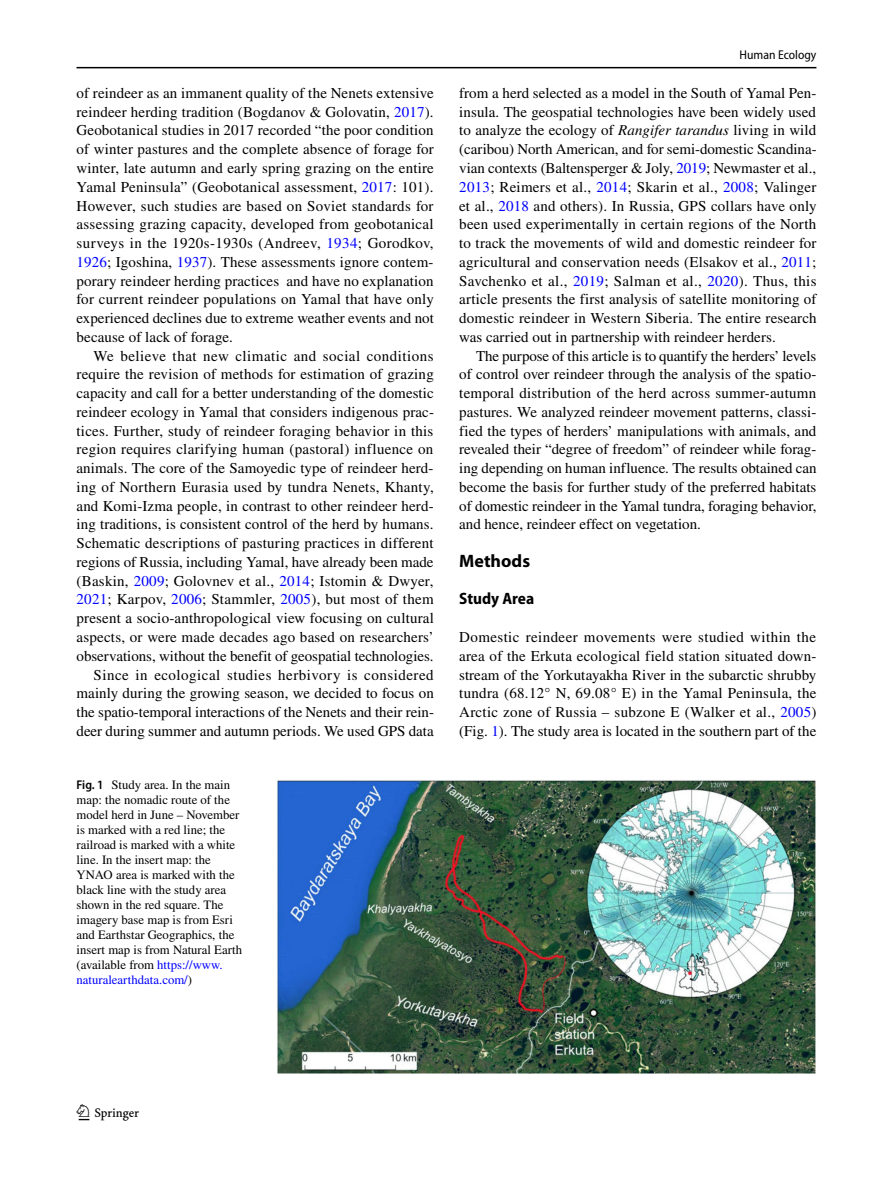
<style>
.page{position:relative;width:893px;height:1187px;background:#fff}
.page>*{position:absolute;margin:0;border:0;box-sizing:border-box;transform-origin:0 0}
.t1{font:22.5px "Springnew Regular 2";color:#000}
.t2{font:700 18px "Myriad Pro";color:#000}
.t3{font:700 semi-condensed 16.5px "Myriad Pro";color:#000}
.t4{font:15px/18.8px "STIX";letter-spacing:.005em;color:#000;text-align:justify}
.t5{font:12.75px/15px "STIX";color:#000}
.t6{font:semi-condensed 12.75px "Myriad Pro";color:#000}
.s1{color:#00f}
.s2{font-family:"Myriad Pro";font-weight:600;font-stretch:semi-condensed}
.s3{font-style:italic}
</style>
<div class="page">
<hr style="left:77px;top:67px;width:739px;height:1px;background:#000">
<img style="left:277px;top:780px;width:539px;height:293px">
<p class="t4" style="left:77px;top:84px;width:359px">of reindeer as an immanent quality of the Nenets extensive reindeer herding tradition (Bogdanov &amp; Golovatin, <span class="s1">2017</span>).<br>Geobotanical studies in 2017 recorded “the poor condition of winter pastures and the complete absence of forage for winter, late autumn and early spring grazing on the entire Yamal Peninsula” (Geobotanical assessment, <span class="s1">2017</span>: 101).<br>However, such studies are based on Soviet standards for assessing grazing capacity, developed from geobotanical surveys in the 1920s-1930s (Andreev, <span class="s1">1934</span>; Gorodkov, <span class="s1">1926</span>; Igoshina, <span class="s1">1937</span>). These assessments ignore contem&shy;porary reindeer herding practices and have no explanation for current reindeer populations on Yamal that have only experienced declines due to extreme weather events and not because of lack of forage.</p>
<p class="t4" style="left:77px;top:347px;width:359px;text-align:right">We believe that new climatic and social conditions require the revision of methods for estimation of grazing capacity and call for a better understanding of the domestic reindeer ecology in Yamal that considers indigenous prac&shy;tices. Further, study of reindeer foraging behavior in this region requires clarifying human (pastoral) influence on animals. The core of the Samoyedic type of reindeer herd&shy;ing of Northern Eurasia used by tundra Nenets, Khanty, and Komi-Izma people, in contrast to other reindeer herd&shy;ing traditions, is consistent control of the herd by humans.<br>Schematic descriptions of pasturing practices in different regions of Russia, including Yamal, have already been made (Baskin, <span class="s1">2009</span>; Golovnev et al., <span class="s1">2014</span>; Istomin &amp; Dwyer, <span class="s1">2021</span>; Karpov, <span class="s1">2006</span>; Stammler, <span class="s1">2005</span>), but most of them present a socio-anthropological view focusing on cultural aspects, or were made decades ago based on researchers’ observations, without the benefit of geospatial technologies.<br>Since in ecological studies herbivory is considered mainly during the growing season, we decided to focus on the spatio-temporal interactions of the Nenets and their rein&shy;deer during summer and autumn periods. We used GPS data</p>
<p class="t5" style="left:77px;top:777px;width:167px"><span class="s2">Fig. 1</span> Study area. In the main map: the nomadic route of the model herd in June – November is marked with a red line; the railroad is marked with a white line. In the insert map: the<br>YNAO area is marked with the black line with the study area shown in the red square. The imagery base map is from Esri and Earthstar Geographics, the insert map is from Natural Earth (available from <span class="s1">https://www. naturalearthdata.com/</span>)</p>
<p class="t6" style="left:739px;top:48px;width:78px">Human Ecology</p>
<p class="t4" style="left:459px;top:84px;width:359px">from a herd selected as a model in the South of Yamal Pen&shy;insula. The geospatial technologies have been widely used to analyze the ecology of <span class="s3">Rangifer tarandus</span> living in wild (caribou) North American, and for semi-domestic Scandina&shy;vian contexts (Baltensperger &amp; Joly, <span class="s1">2019</span>; Newmaster et al., <span class="s1">2013</span>; Reimers et al., <span class="s1">2014</span>; Skarin et al., <span class="s1">2008</span>; Valinger et al., <span class="s1">2018</span> and others). In Russia, GPS collars have only been used experimentally in certain regions of the North to track the movements of wild and domestic reindeer for agricultural and conservation needs (Elsakov et al., <span class="s1">2011</span>; Savchenko et al., <span class="s1">2019</span>; Salman et al., <span class="s1">2020</span>). Thus, this article presents the first analysis of satellite monitoring of domestic reindeer in Western Siberia. The entire research was carried out in partnership with reindeer herders.</p>
<p class="t4" style="left:459px;top:347px;width:359px;text-indent:17px">The purpose of this article is to quantify the herders’ levels of control over reindeer through the analysis of the spatio&shy;temporal distribution of the herd across summer-autumn pastures. We analyzed reindeer movement patterns, classi&shy;fied the types of herders’ manipulations with animals, and revealed their “degree of freedom” of reindeer while forag&shy;ing depending on human influence. The results obtained can become the basis for further study of the preferred habitats of domestic reindeer in the Yamal tundra, foraging behavior, and hence, reindeer effect on vegetation.</p>
<p class="t2" style="left:459px;top:549px;width:72px">Methods</p>
<p class="t3" style="left:459px;top:589px;width:76px">Study Area</p>
<p class="t4" style="left:459px;top:628px;width:359px">Domestic reindeer movements were studied within the area of the Erkuta ecological field station situated down&shy;stream of the Yorkutayakha River in the subarctic shrubby tundra (68.12° N, 69.08° E) in the Yamal Peninsula, the Arctic zone of Russia – subzone E (Walker et al., <span class="s1">2005</span>) (Fig. <span class="s1">1</span>). The study area is located in the southern part of the</p>
<h1 class="t1" style="left:79px;top:1104px;width:62px">1 3</h1>
</div>
